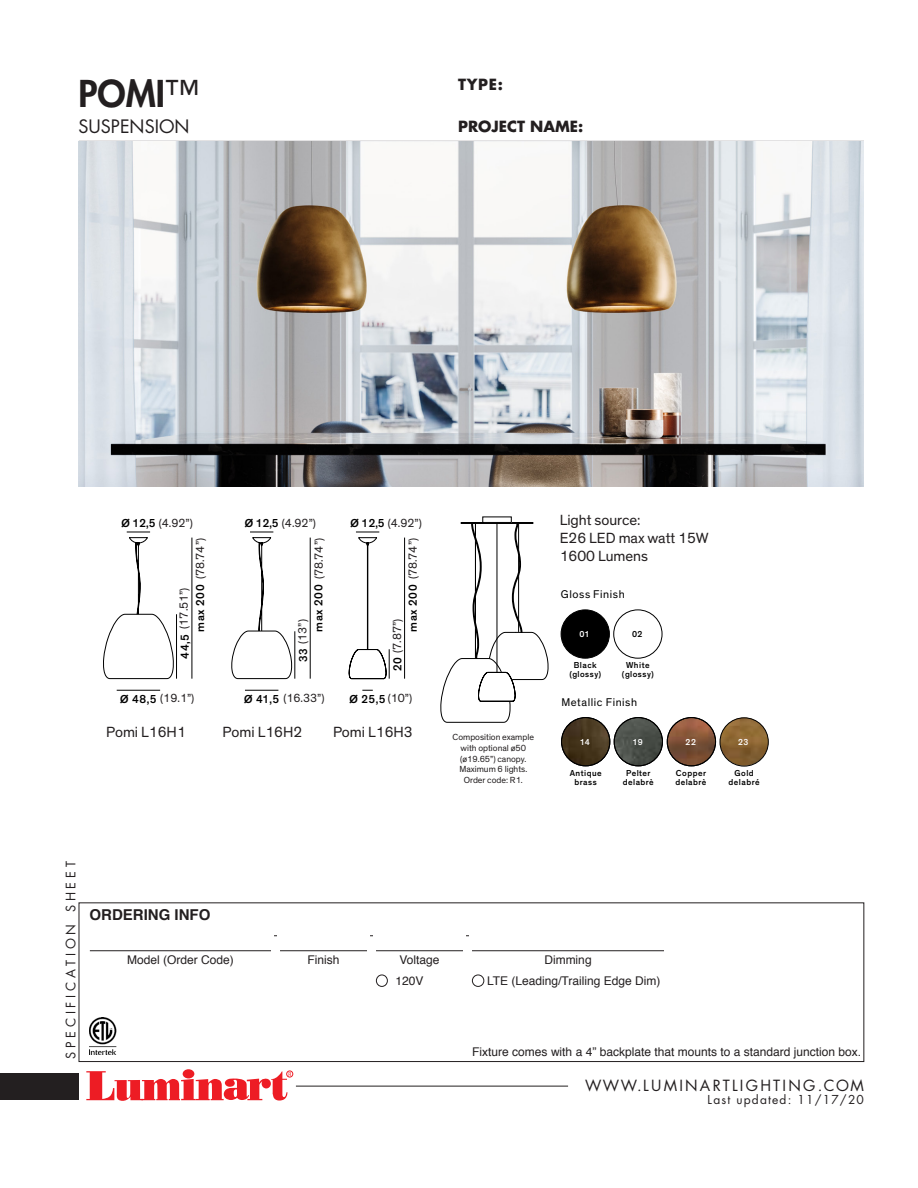
<style>
.page{position:relative;width:918px;height:1188px;background:#fff}
.page>*{position:absolute;margin:0;border:0;box-sizing:border-box;transform-origin:0 0}
.t1{font:800 36px "Futura Std";color:#231f20}
.t2{font:18px "Futura Std";color:#231f20}
.t3{font:15px/18px "Theinhardt";color:#231f20}
.t4{font:15px "Futura Std";letter-spacing:.15em;color:#231f20}
.t5{font:700 15px "Futura Std";color:#231f20}
.t6{font:700 15px "Helvetica";color:#231f20}
.t7{font:12.75px "Futura Std";letter-spacing:.3em;color:#231f20}
.t8{font:12px "Helvetica";color:#231f20}
.t9{font:12px/15.9px "Theinhardt";color:#231f20}
.t10{font:12px "Futura Std";letter-spacing:.1em;color:#231f20}
.t11{font:11.4px "Theinhardt";letter-spacing:.05em;color:#000}
.t12{font:500 11.4px "Theinhardt";color:#000}
.t13{font:9px/10.8px "Theinhardt";color:#231f20;text-align:center}
.t14{font:500 8.55px/8.6px "Theinhardt";letter-spacing:.055em;color:#000;text-align:center}
.t15{font:500 8.55px "Theinhardt";letter-spacing:.03em;color:#fff}
.s1{font-weight:500}
.s2{font-weight:500;font-size:11.4px;color:#000}
.s3{font-weight:400;font-size:12px;color:#231f20}
</style>
<div class="page">
<div style="left:0;top:1073px;width:79px;height:27px;background:#231f20"></div>
<hr style="left:296px;top:1086px;width:272px;height:1px;background:#231f20">
<svg style="left:183px;top:1069px;width:11px;height:9px"></svg>
<svg style="left:86px;top:1071px;width:207px;height:30px"></svg>
<hr style="left:295px;top:631px;width:1px;height:48px;background:#000">
<hr style="left:245px;top:690px;width:33px;height:1px;background:#000">
<hr style="left:310px;top:538px;width:1px;height:141px;background:#000">
<hr style="left:192px;top:538px;width:1px;height:141px;background:#000">
<hr style="left:176px;top:614px;width:1px;height:65px;background:#000">
<hr style="left:117px;top:690px;width:43px;height:1px;background:#000">
<svg style="left:103px;top:531px;width:71px;height:148px"></svg>
<svg style="left:231px;top:532px;width:61px;height:147px"></svg>
<hr style="left:389px;top:649px;width:1px;height:30px;background:#000">
<hr style="left:404px;top:538px;width:1px;height:141px;background:#000">
<svg style="left:349px;top:532px;width:37px;height:147px"></svg>
<div style="left:461px;top:522px;width:72px;height:2px;border:1px solid #000"></div>
<div style="left:483px;top:517px;width:28px;height:6px;border:1px solid #000"></div>
<svg style="left:440px;top:523px;width:108px;height:200px"></svg>
<div style="left:614px;top:610px;width:48px;height:48px;border:1px solid #000;border-radius:50%"></div>
<div style="left:561px;top:610px;width:48px;height:48px;background:#000;border-radius:50%"></div>
<div style="left:561px;top:610px;width:49px;height:48px;border:1px solid #000;border-radius:50%"></div>
<img style="left:720px;top:718px;width:48px;height:48px;border-radius:24px">
<div style="left:720px;top:718px;width:48px;height:48px;border:1px solid #000;border-radius:50%"></div>
<img style="left:562px;top:718px;width:48px;height:48px;border-radius:24px">
<img style="left:614px;top:718px;width:48px;height:48px;border-radius:24px">
<img style="left:667px;top:718px;width:49px;height:48px;border-radius:24px">
<div style="left:561px;top:717px;width:49px;height:49px;border:1px solid #000;border-radius:50%"></div>
<div style="left:614px;top:717px;width:49px;height:49px;border:1px solid #000;border-radius:50%"></div>
<div style="left:667px;top:717px;width:49px;height:49px;border:1px solid #000;border-radius:50%"></div>
<img style="left:79px;top:141px;width:785px;height:346px">
<div style="left:79px;top:903px;width:785px;height:159px;border:1px solid #231f20"></div>
<hr style="left:90px;top:950px;width:181px;height:1px;background:#231f20">
<hr style="left:472px;top:950px;width:192px;height:1px;background:#231f20">
<hr style="left:280px;top:950px;width:87px;height:1px;background:#231f20">
<hr style="left:376px;top:950px;width:87px;height:1px;background:#231f20">
<div style="left:376px;top:975px;width:12px;height:12px;border:1px solid #231f20;border-radius:50%"></div>
<div style="left:472px;top:975px;width:12px;height:12px;border:1px solid #231f20;border-radius:50%"></div>
<img style="left:90px;top:1017px;width:26px;height:37px">
<p class="t1" style="left:79px;top:71px;width:122px">POMI<span class="s1">™</span></p>
<p class="t2" style="left:79px;top:115px;width:113px">SUSPENSION</p>
<p class="t5" style="left:458px;top:75px;width:47px">TYPE:</p>
<p class="t5" style="left:458px;top:117px;width:127px">PROJECT NAME:</p>
<p class="t9" style="left:121px;top:515px;width:73px"><span class="s2">Ø 12,5</span> (4.92”)</p>
<p class="t9" style="left:245px;top:515px;width:73px"><span class="s2">Ø 12,5</span> (4.92”)</p>
<p class="t9" style="left:351px;top:515px;width:73px"><span class="s2">Ø 12,5</span> (4.92”)</p>
<p class="t9" style="left:193px;top:632px;width:95px;rotate:-90deg"><span class="s2">max 200</span> (78.74”)</p>
<p class="t9" style="left:311px;top:632px;width:95px;rotate:-90deg"><span class="s2">max 200</span> (78.74”)</p>
<p class="t9" style="left:176px;top:629px;width:43px;rotate:-90deg">(17.51”)</p>
<p class="t9" style="left:295px;top:662px;width:44px;rotate:-90deg"><span class="s2">33</span> (13”)</p>
<p class="t9" style="left:244px;top:690px;width:82px"><span class="s2">Ø 41,5</span> (16.33”)</p>
<p class="t12" style="left:178px;top:659px;width:26px;rotate:-90deg">44,5</p>
<p class="t9" style="left:120px;top:690px;width:76px"><span class="s2">Ø 48,5</span> (19.1”)</p>
<p class="t9" style="left:389px;top:632px;width:95px;text-indent:-39px;rotate:-90deg"><span class="s2">20</span> (7.87”)<br><span class="s2">max 200</span> (78.74”)</p>
<p class="t12" style="left:349px;top:692px;width:64px">Ø 25,5 <span class="s3">(10”)</span></p>
<p class="t3" style="left:106px;top:723px;width:81px">Pomi L16H1</p>
<p class="t3" style="left:223px;top:723px;width:81px">Pomi L16H2</p>
<p class="t3" style="left:333px;top:723px;width:81px">Pomi L16H3</p>
<p class="t13" style="left:453px;top:732px;width:83px">Composition example with optional ø50 (ø19.65”) canopy.<br>Maximum 6 lights.</p>
<p class="t13" style="left:464px;top:775px;width:61px">Order code: R1.</p>
<p class="t3" style="left:560px;top:511px;width:151px">Light source:<br>E26 LED max watt 15W<br>1600 Lumens</p>
<p class="t11" style="left:561px;top:587px;width:65px">Gloss Finish</p>
<p class="t15" style="left:579px;top:629px;width:12px">01</p>
<p class="t14" style="left:569px;top:661px;width:34px">Black (glossy)</p>
<p class="t14" style="left:632px;top:630px;width:12px">02</p>
<p class="t14" style="left:622px;top:661px;width:34px">White (glossy)</p>
<p class="t11" style="left:561px;top:695px;width:77px">Metallic Finish</p>
<p class="t15" style="left:580px;top:737px;width:11px">14</p>
<p class="t15" style="left:633px;top:737px;width:11px">19</p>
<p class="t15" style="left:686px;top:737px;width:12px">22</p>
<p class="t14" style="left:570px;top:769px;width:33px">Antique brass</p>
<p class="t14" style="left:623px;top:769px;width:33px">Pelter delabrè</p>
<p class="t14" style="left:675px;top:769px;width:33px;text-align:left">Copper delabrè</p>
<p class="t15" style="left:738px;top:737px;width:12px">23</p>
<p class="t14" style="left:729px;top:769px;width:33px">Gold delabré</p>
<p class="t7" style="left:63px;top:1059px;width:199px;rotate:-90deg">SPECIFICATION SHEET</p>
<p class="t6" style="left:90px;top:903px;width:122px">ORDERING INFO</p>
<p class="t8" style="left:127px;top:950px;width:108px">Model (Order Code)</p>
<p class="t8" style="left:308px;top:950px;width:34px">Finish</p>
<p class="t8" style="left:399px;top:950px;width:42px">Voltage</p>
<p class="t8" style="left:396px;top:971px;width:30px">120V</p>
<p class="t8" style="left:544px;top:950px;width:49px">Dimming</p>
<p class="t8" style="left:487px;top:971px;width:175px">LTE (Leading/Trailing Edge Dim)</p>
<p class="t8" style="left:472px;top:1042px;width:390px">Fixture comes with a 4” backplate that mounts to a standard junction box.</p>
<p class="t4" style="left:585px;top:1076px;width:280px">WWW.LUMINARTLIGHTING.COM</p>
<p class="t10" style="left:708px;top:1092px;width:158px">Last updated: 11/17/20</p>
</div>
